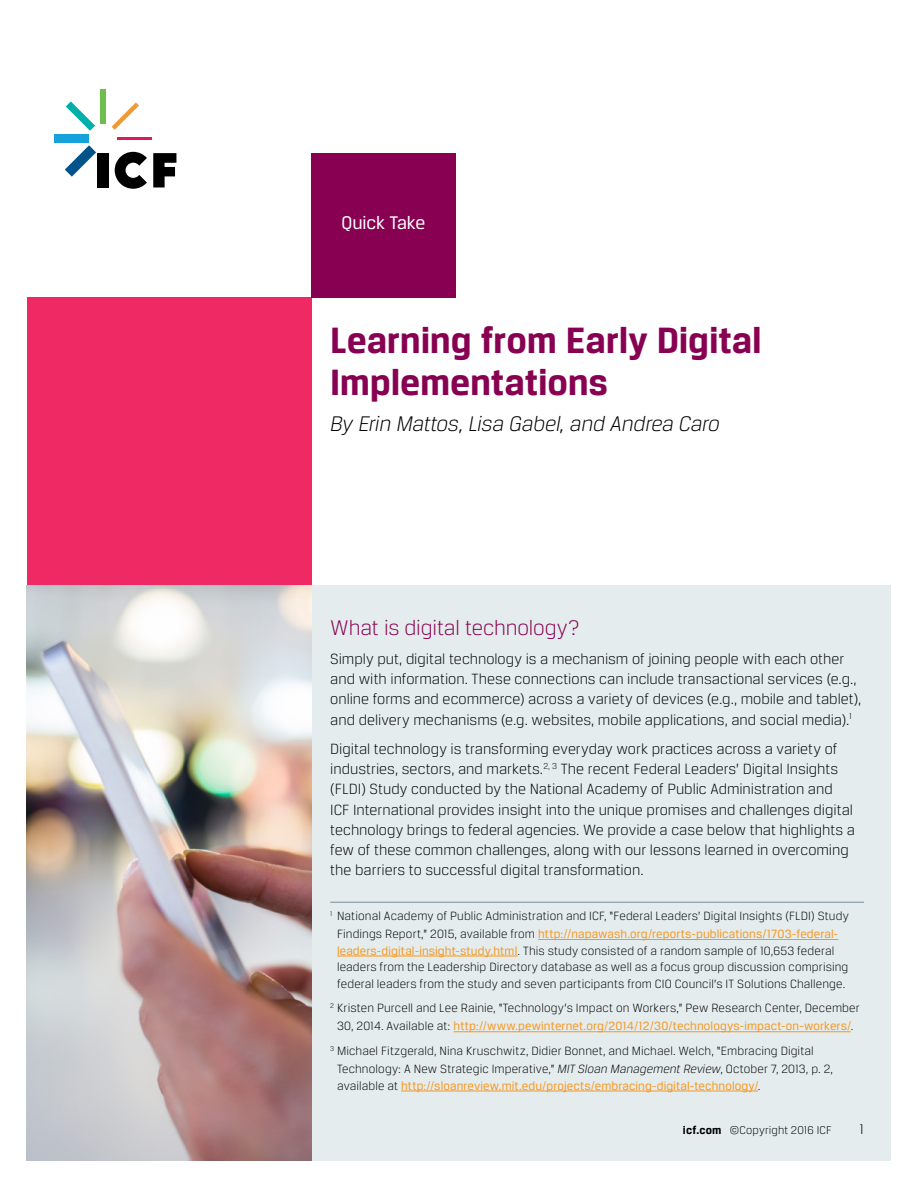
<style>
.page{position:relative;width:918px;height:1188px;background:#fff}
.page>*{position:absolute;margin:0;border:0;box-sizing:border-box;transform-origin:0 0}
.t1{font:700 39px/42px "Breuer Text";letter-spacing:-.005em;color:#870051}
.t2{font:italic 300 22.5px "Breuer Text";letter-spacing:-.015em;color:#000}
.t3{font:300 22.5px "Breuer Text";letter-spacing:-.005em;color:#870051}
.t4{font:19.5px "Breuer Text";letter-spacing:-.01em;color:#fff}
.t5{font:300 15.75px/20.2px "Breuer Text";color:#000}
.t6{font:300 15px "Breuer Text";color:#000}
.t7{font:300 12.75px/18px "Breuer Text";letter-spacing:.01em;color:#000;text-align:center}
.t8{font:12.75px "Breuer Text";letter-spacing:.01em;color:#f8971f}
.t9{font:300 12px "Breuer Text";letter-spacing:.01em;color:#000}
.s1{font-weight:400;color:#f8971f}
.s2{font-style:italic}
.s3{font-weight:300;color:#000}
.s4{font-weight:700}
</style>
<div class="page">
<div style="left:311px;top:585px;width:580px;height:576px;background:#e4eced"></div>
<div style="left:27px;top:297px;width:284px;height:288px;background:#ee2964"></div>
<div style="left:311px;top:153px;width:144px;height:144px;background:#870051"></div>
<img style="left:27px;top:585px;width:284px;height:576px">
<hr style="left:330px;top:902px;width:534px;height:1px;background:#768d99">
<hr style="left:538px;top:939px;width:300px;height:1px;background:#f8971f">
<hr style="left:337px;top:956px;width:181px;height:1px;background:#f8971f">
<hr style="left:453px;top:1031px;width:398px;height:1px;background:#f8971f">
<hr style="left:401px;top:1091px;width:357px;height:1px;background:#f8971f">
<svg style="left:153px;top:153px;width:23px;height:34px"></svg>
<div style="left:97px;top:153px;width:12px;height:34px;background:#000"></div>
<svg style="left:65px;top:145px;width:31px;height:32px"></svg>
<div style="left:54px;top:134px;width:34px;height:9px;background:#14a1dc"></div>
<svg style="left:66px;top:101px;width:29px;height:30px"></svg>
<div style="left:100px;top:90px;width:6px;height:34px;background:#6cbe4d"></div>
<svg style="left:112px;top:102px;width:27px;height:28px"></svg>
<hr style="left:117px;top:137px;width:35px;height:3px;background:#e1195c">
<svg style="left:115px;top:152px;width:32px;height:37px"></svg>
<h3 class="t4" style="left:342px;top:212px;width:85px">Quick Take</h3>
<h1 class="t1" style="left:330px;top:319px;width:433px">Learning from Early Digital<br>Implementations</h1>
<h2 class="t2" style="left:330px;top:412px;width:391px">By Erin Mattos, Lisa Gabel, and Andrea Caro</h2>
<h2 class="t3" style="left:330px;top:615px;width:250px">What is digital technology?</h2>
<p class="t5" style="left:330px;top:648px;width:532px">Simply put, digital technology is a mechanism of joining people with each other and with information. These connections can include transactional services (e.g., online forms and ecommerce) across a variety of devices (e.g., mobile and tablet), and delivery mechanisms (e.g. websites, mobile applications, and social media).<sup>1</sup></p>
<p class="t5" style="left:330px;top:738px;width:526px">Digital technology is transforming everyday work practices across a variety of industries, sectors, and markets.<sup>2,</sup> <sup>3</sup> The recent Federal Leaders’ Digital Insights (FLDI) Study conducted by the National Academy of Public Administration and ICF International provides insight into the unique promises and challenges digital technology brings to federal agencies. We provide a case below that highlights a few of these common challenges, along with our lessons learned in overcoming the barriers to successful digital transformation.</p>
<p class="t7" style="left:330px;top:907px;width:520px"><sup>1</sup> National Academy of Public Administration and ICF, “Federal Leaders’ Digital Insights (FLDI) Study<br>Findings Report,” 2015, available from <span class="s1">http://napawash.org/reports-publications/1703-federal-</span></p>
<p class="t7" style="left:337px;top:942px;width:513px;line-height:16.5px;text-align:left"><span class="s1">leaders-digital-insight-study.html</span>. This study consisted of a random sample of 10,653 federal leaders from the Leadership Directory database as well as a focus group discussion comprising federal leaders from the study and seven participants from CIO Council’s IT Solutions Challenge.</p>
<p class="t7" style="left:330px;top:999px;width:531px"><sup>2</sup> Kristen Purcell and Lee Rainie, “Technology’s Impact on Workers,” Pew Research Center, December<br>30, 2014. Available at: <span class="s1">http://www.pewinternet.org/2014/12/30/technologys-impact-on-workers/</span>.</p>
<p class="t7" style="left:337px;top:1042px;width:498px;text-align:left;text-indent:-7px"><sup>3</sup> Michael Fitzgerald, Nina Kruschwitz, Didier Bonnet, and Michael. Welch, “Embracing Digital<br>Technology: A New Strategic Imperative,” <span class="s2">MIT Sloan Management Review</span>, October 7, 2013, p. 2,</p>
<p class="t8" style="left:337px;top:1079px;width:425px"><span class="s3">available at</span> http://sloanreview.mit.edu/projects/embracing-digital-technology/<span class="s3">.</span></p>
<p class="t9" style="left:683px;top:1124px;width:150px"><span class="s4">icf.com</span> ©Copyright 2016 ICF</p>
<p class="t6" style="left:859px;top:1121px;width:6px">1</p>
</div>
